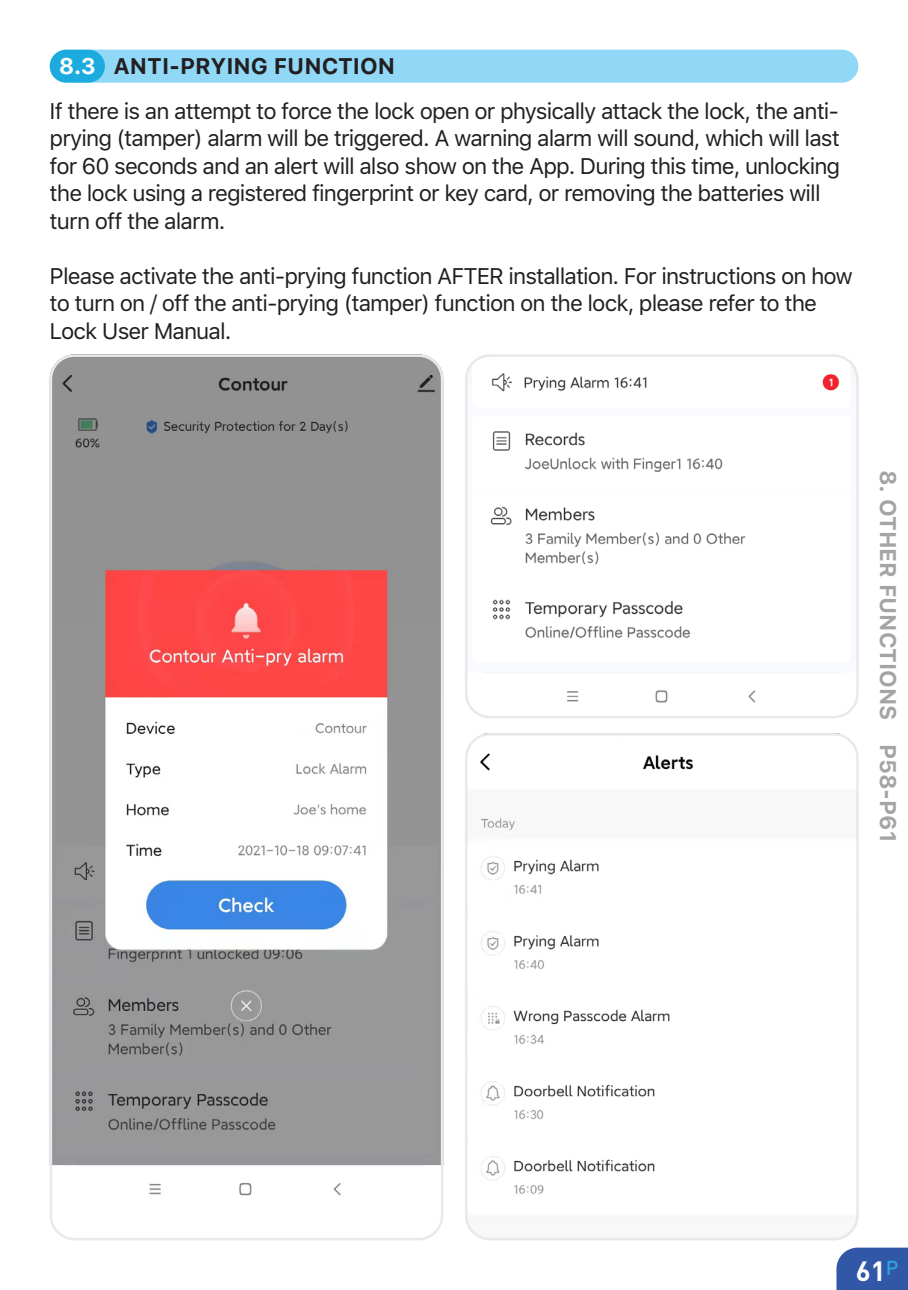
<style>
.page{position:relative;width:908px;height:1290px;background:#fff}
.page>*{position:absolute;margin:0;border:0;box-sizing:border-box;transform-origin:0 0}
.t1{font:700 27.5px "DIN";color:#fff}
.正文{font:22.5px/27.5px "SF Pro Text";letter-spacing:-.04em;color:#231f20}
.页眉左{font:700 22.5px "SF Pro Text";color:#a3a4a6}
.页眉右{font:700 22.5px "SF Pro Text";color:#231f20}
.s1{color:#fff}
</style>
<div class="page">
<div style="left:836px;top:1247px;width:71px;height:43px;background:#3058a7"></div>
<div style="left:76px;top:50px;width:781px;height:33px;background:#91d8f7;border-radius:17px"></div>
<div style="left:50px;top:50px;width:55px;height:33px;background:#1babde;border-radius:17px"></div>
<img style="left:468px;top:357px;width:390px;height:361px">
<div style="left:465px;top:354px;width:393px;height:364px;border:2px solid #e9e9e9;border-radius:24px"></div>
<img style="left:50px;top:357px;width:393px;height:839px">
<div style="left:50px;top:354px;width:393px;height:886px;border:2px solid #e9e9e9;border-radius:24px"></div>
<img style="left:468px;top:733px;width:390px;height:507px">
<div style="left:465px;top:733px;width:393px;height:507px;border:2px solid #e9e9e9;border-radius:24px"></div>
<p class="页眉右" style="left:59px;top:53px;width:337px"><span class="s1">8.3</span> ANTI-PRYING FUNCTION</p>
<p class="正文" style="left:50px;top:96px;width:791px">If there is an attempt to force the lock open or physically attack the lock, the anti&shy;prying (tamper) alarm will be triggered. A warning alarm will sound, which will last for 60 seconds and an alert will also show on the App. During this time, unlocking the lock using a registered fingerprint or key card, or removing the batteries will turn off the alarm.</p>
<p class="正文" style="left:50px;top:261px;width:804px">Please activate the anti-prying function AFTER installation. For instructions on how to turn on / off the anti-prying (tamper) function on the lock, please refer to the<br>Lock User Manual.</p>
<p class="页眉左" style="left:900px;top:470px;width:373px;rotate:90deg">8. OTHER FUNCTIONS P58-P61</p>
<p class="t1" style="left:855px;top:1252px;width:44px">61<sup>P</sup></p>
</div>
